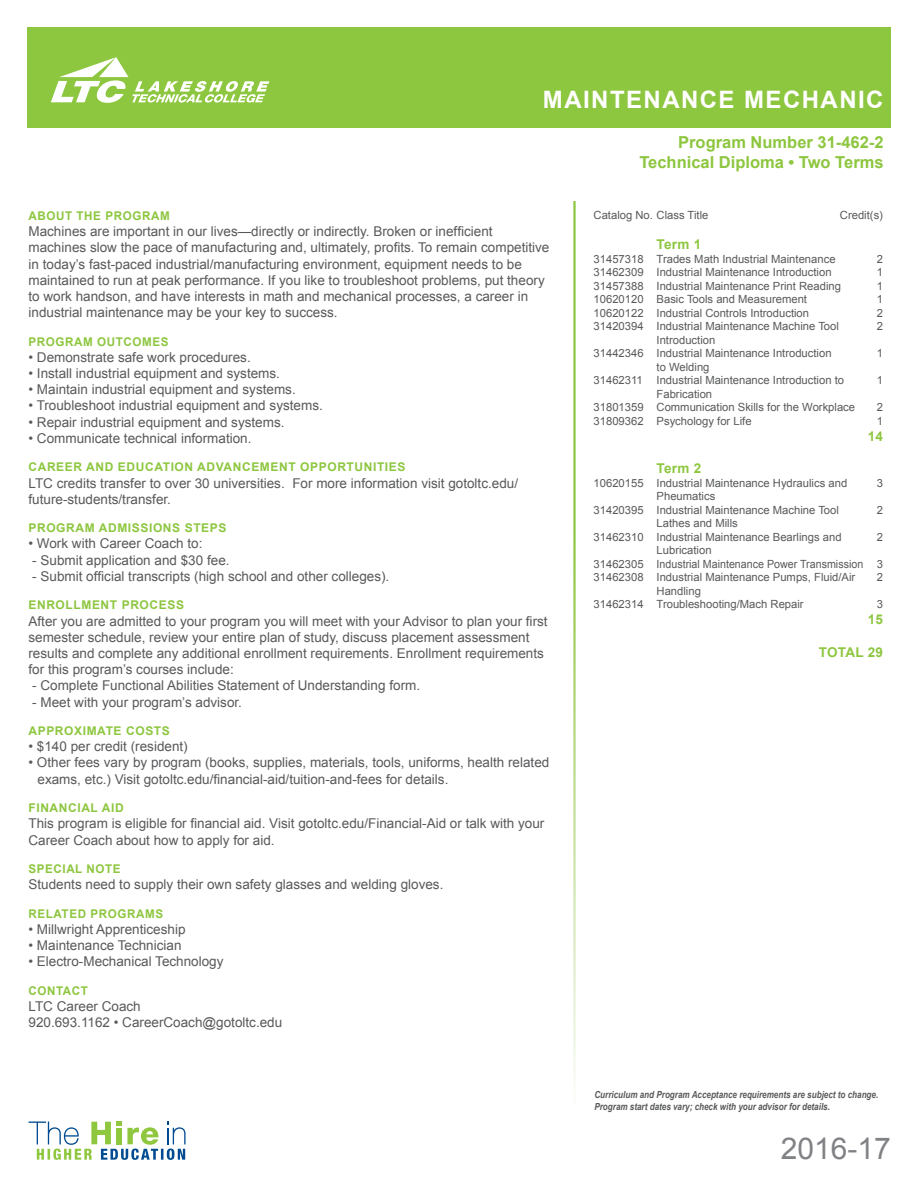
<style>
.page{position:relative;width:918px;height:1188px;background:#fff}
.page>*{position:absolute;margin:0;border:0;box-sizing:border-box;transform-origin:0 0}
.t1{font:30px "Arial";color:#808285}
.t2{font:700 24px "Arial";letter-spacing:.06em;color:#fff}
.t3{font:700 16.5px/19.8px "Arial";color:#8dc63f;text-align:right}
.t4{font:13.5px/16.2px "Arial";color:#58595b}
.t5{font:700 13.5px "Arial";letter-spacing:.02em;color:#8dc63f}
.t6{font:700 12px "Arial";letter-spacing:.05em;color:#8dc63f}
.t7{font:11.25px/13.5px "Arial";color:#58595b}
.t8{font:italic 700 9.75px/11.7px "Arial";color:#58595b;scale:.83 1}
</style>
<div class="page">
<div style="left:27px;top:27px;width:864px;height:100px;background:#8dc63f"></div>
<svg style="left:51px;top:57px;width:218px;height:46px"></svg>
<svg style="left:29px;top:1122px;width:157px;height:38px"></svg>
<h2 class="t2" style="left:543px;top:84px;width:221px">MAINTENANCE MECHA</h2>
<h2 class="t2" style="left:839px;top:84px;width:43px">NIC</h2>
<p class="t3" style="left:639px;top:133px;width:246px">PROGRAM NUMBER 31-462-2<br>TECHNICAL DIPLOMA • TWO TERMS</p>
<p class="t6" style="left:28px;top:208px;width:143px">ABOUT THE PROGRAM</p>
<p class="t4" style="left:28px;top:223px;width:522px">Machines are important in our lives—directly or indirectly. Broken or inefficient machines slow the pace of manufacturing and, ultimately, profits. To remain competitive in today’s fast-paced industrial/manufacturing environment, equipment needs to be maintained to run at peak performance. If you like to troubleshoot problems, put theory to work handson, and have interests in math and mechanical processes, a career in industrial maintenance may be your key to success.</p>
<p class="t6" style="left:28px;top:333px;width:142px">PROGRAM OUTCOMES</p>
<p class="t4" style="left:28px;top:349px;width:224px">• Demonstrate safe work procedures.</p>
<p class="t4" style="left:28px;top:365px;width:253px">• Install industrial equipment and systems.</p>
<p class="t4" style="left:28px;top:382px;width:269px">• Maintain industrial equipment and systems.</p>
<p class="t4" style="left:28px;top:398px;width:296px">• Troubleshoot industrial equipment and systems.</p>
<p class="t4" style="left:28px;top:414px;width:258px">• Repair industrial equipment and systems.</p>
<p class="t4" style="left:28px;top:430px;width:225px">• Communicate technical information.</p>
<p class="t6" style="left:28px;top:459px;width:20px">CAREER</p>
<p class="t6" style="left:86px;top:459px;width:59px">AND EDUCAT</p>
<p class="t6" style="left:171px;top:459px;width:82px">IO N ADVANCEME</p>
<p class="t6" style="left:279px;top:459px;width:41px">NT OPPORTU</p>
<p class="t6" style="left:364px;top:459px;width:34px">NITIES</p>
<p class="t4" style="left:28px;top:475px;width:491px">LTC credits transfer to over 30 universities. For more information visit gotoltc.edu/ future-students/transfer.</p>
<p class="t6" style="left:28px;top:520px;width:200px">PROGRAM ADMISSIONS STEPS</p>
<p class="t4" style="left:28px;top:536px;width:176px">• Work with Career Coach to:</p>
<p class="t4" style="left:32px;top:552px;width:199px">- Submit application and $30 fee.</p>
<p class="t4" style="left:32px;top:568px;width:359px">- Submit official transcripts (high school and other colleges).</p>
<p class="t6" style="left:28px;top:597px;width:103px">ENROLLMENT PROCESS</p>
<p class="t4" style="left:28px;top:613px;width:521px">After you are admitted to your program you will meet with your Advisor to plan your first semester schedule, review your entire plan of study, discuss placement assessment results and complete any additional enrollment requirements. Enrollment requirements for this program’s courses include:</p>
<p class="t4" style="left:32px;top:678px;width:389px">- Complete Functional Abilities Statement of Understanding form.</p>
<p class="t4" style="left:32px;top:694px;width:211px">- Meet with your program’s advisor.</p>
<p class="t6" style="left:28px;top:723px;width:19px">APPRO</p>
<p class="t6" style="left:74px;top:723px;width:22px">XIMATE</p>
<p class="t6" style="left:126px;top:723px;width:19px">COSTS</p>
<p class="t4" style="left:28px;top:739px;width:161px">• $140 per credit (resident)</p>
<p class="t4" style="left:38px;top:755px;width:513px;text-indent:-9px">• Other fees vary by program (books, supplies, materials, tools, uniforms, health related exams, etc.) Visit gotoltc.edu/financial-aid/tuition-and-fees for details.</p>
<p class="t6" style="left:28px;top:800px;width:97px">FINANCIAL AID</p>
<p class="t4" style="left:28px;top:816px;width:517px">This program is eligible for financial aid. Visit gotoltc.edu/Financial-Aid or talk with your<br>Career Coach about how to apply for aid.</p>
<p class="t6" style="left:28px;top:861px;width:94px">SPECIAL NOTE</p>
<p class="t4" style="left:28px;top:877px;width:416px">Students need to supply their own safety glasses and welding gloves.</p>
<p class="t6" style="left:28px;top:906px;width:136px">RELATED PROGRAMS</p>
<p class="t4" style="left:28px;top:921px;width:159px">• Millwright Apprenticeship</p>
<p class="t4" style="left:28px;top:937px;width:155px">• Maintenance Technician</p>
<p class="t4" style="left:28px;top:954px;width:197px">• Electro-Mechanical Technology</p>
<p class="t6" style="left:28px;top:983px;width:61px">CONTACT</p>
<p class="t4" style="left:28px;top:998px;width:255px">LTC Career Coach<br>920.693.1162 • CareerCoach@gotoltc.edu</p>
<p class="t7" style="left:594px;top:209px;width:116px">Catalog No. Class Title</p>
<p class="t7" style="left:840px;top:209px;width:45px">Credit(s)</p>
<p class="t5" style="left:657px;top:235px;width:46px">TERM 1</p>
<p class="t7" style="left:594px;top:252px;width:244px">31457318 Trades Math Industrial Maintenance</p>
<p class="t7" style="left:877px;top:252px;width:8px">2</p>
<p class="t7" style="left:594px;top:266px;width:240px">31462309 Industrial Maintenance Introduction</p>
<p class="t7" style="left:877px;top:266px;width:8px">1</p>
<p class="t7" style="left:594px;top:279px;width:249px">31457388 Industrial Maintenance Print Reading</p>
<p class="t7" style="left:877px;top:279px;width:8px">1</p>
<p class="t7" style="left:594px;top:293px;width:215px">10620120 Basic Tools and Measurement</p>
<p class="t7" style="left:877px;top:293px;width:8px">1</p>
<p class="t7" style="left:594px;top:306px;width:217px">10620122 Industrial Controls Introduction</p>
<p class="t7" style="left:877px;top:306px;width:8px">2</p>
<p class="t7" style="left:594px;top:320px;width:247px">31420394 Industrial Maintenance Machine Tool</p>
<p class="t7" style="left:877px;top:320px;width:8px">2</p>
<p class="t7" style="left:594px;top:333px;width:240px;text-indent:63px">Introduction<br>31442346 Industrial Maintenance Introduction</p>
<p class="t7" style="left:877px;top:347px;width:8px">1</p>
<p class="t7" style="left:594px;top:360px;width:252px;text-indent:63px">to Welding<br>31462311 Industrial Maintenance Introduction to</p>
<p class="t7" style="left:594px;top:387px;width:263px;text-indent:63px">Fabrication<br>31801359 Communication Skills for the Workplace</p>
<p class="t7" style="left:877px;top:374px;width:8px">1</p>
<p class="t7" style="left:877px;top:401px;width:8px">2</p>
<p class="t7" style="left:594px;top:414px;width:160px">31809362 Psychology for Life</p>
<p class="t7" style="left:877px;top:414px;width:8px">1</p>
<p class="t5" style="left:868px;top:427px;width:17px">14</p>
<p class="t5" style="left:657px;top:459px;width:46px">TERM 2</p>
<p class="t7" style="left:594px;top:476px;width:255px">10620155 Industrial Maintenance Hydraulics and</p>
<p class="t7" style="left:877px;top:476px;width:8px">3</p>
<p class="t7" style="left:594px;top:490px;width:247px;text-indent:63px">Pheumatics<br>31420395 Industrial Maintenance Machine Tool</p>
<p class="t7" style="left:877px;top:503px;width:8px">2</p>
<p class="t7" style="left:594px;top:517px;width:250px;text-indent:63px">Lathes and Mills<br>31462310 Industrial Maintenance Bearlings and</p>
<p class="t7" style="left:877px;top:530px;width:8px">2</p>
<p class="t7" style="left:594px;top:544px;width:291px;text-indent:63px">Lubrication<br>31462305 Industrial Maintenance Power Transmission 3<br>31462308 Industrial Maintenance Pumps, Fluid/Air</p>
<p class="t7" style="left:877px;top:571px;width:8px">2</p>
<p class="t7" style="left:594px;top:584px;width:212px;text-indent:63px">Handling<br>31462314 Troubleshooting/Mach Repair</p>
<p class="t7" style="left:877px;top:598px;width:8px">3</p>
<p class="t5" style="left:868px;top:611px;width:17px">15</p>
<p class="t5" style="left:819px;top:643px;width:66px">TOTAL 29</p>
<p class="t8" style="left:594px;top:1089px;width:344px">Curriculum and Program Acceptance requirements are subject to change.<br>Program start dates vary; check with your advisor for details.</p>
<h1 class="t1" style="left:781px;top:1129px;width:112px">2016-17</h1>
</div>
